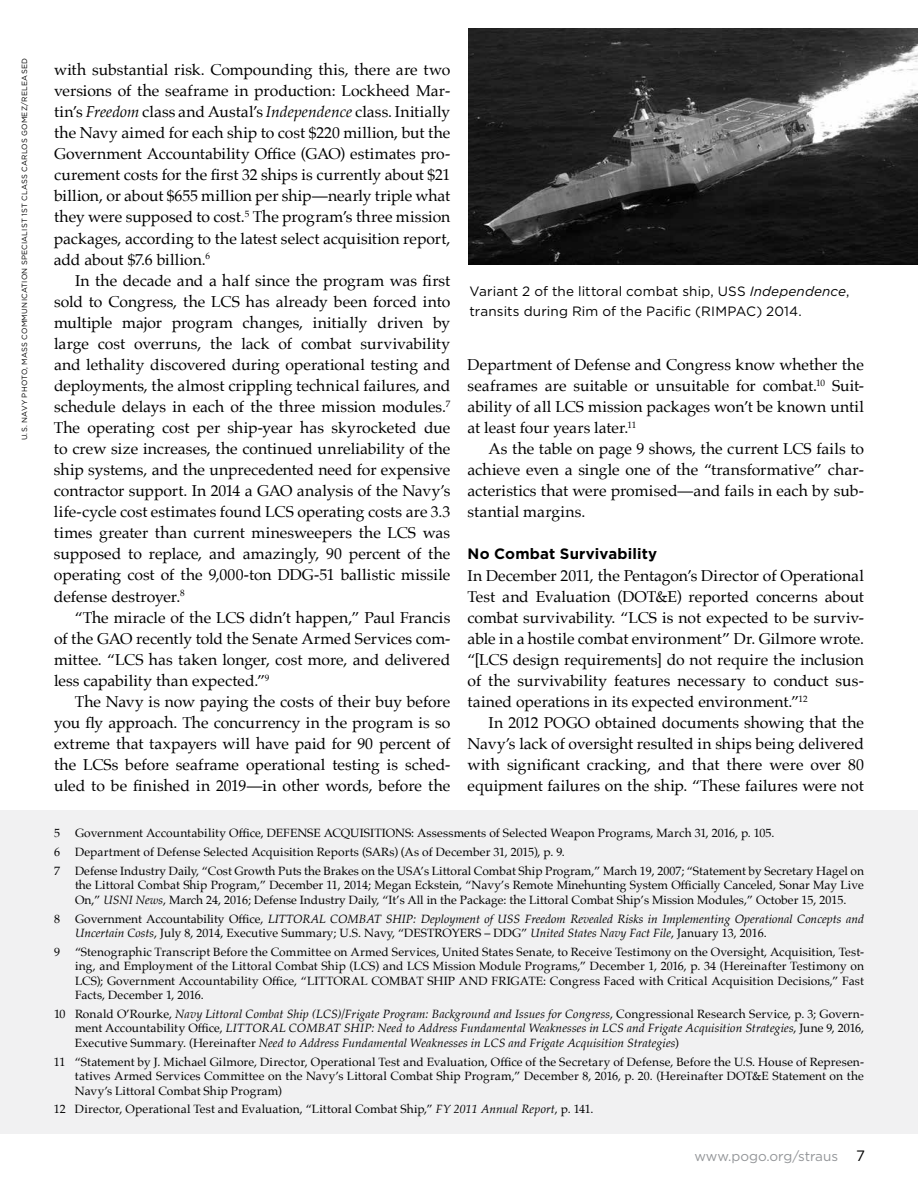
<style>
.page{position:relative;width:918px;height:1188px;background:#fff}
.page>*{position:absolute;margin:0;border:0;box-sizing:border-box;transform-origin:0 0}
.t1{font:15.75px/21px "Palatino";color:#000;text-align:justify}
.t2{font:700 15px "Gotham";letter-spacing:.01em;color:#000}
.t3{font:13.5px/19.5px "Gotham";letter-spacing:.01em;color:#000}
.t4{font:13.5px "Gotham";color:#939598}
.t5{font:12px/14.4px "Palatino";letter-spacing:.005em;color:#000;text-align:justify}
.t6{font:italic 12px/14.4px "Palatino";color:#000}
.t7{font:7.5px "Gotham";letter-spacing:.035em;color:#000}
.s1{font-style:italic}
.s2{font-style:normal}
.s3{font-size:15px;color:#000}
</style>
<div class="page">
<div style="left:0;top:810px;width:918px;height:324px;background:#f1f1f2"></div>
<img style="left:469px;top:28px;width:449px;height:237px">
<p class="t7" style="left:20px;top:440px;width:384px;rotate:-90deg">U.S. NAVY PHOTO, MASS COMMUNICATION SPECIALIST 1ST CLASS CARLOS GOMEZ/RELEASED</p>
<p class="t1" style="left:54px;top:59px;width:398px">with substantial risk. Compounding this, there are two versions of the seaframe in production: Lockheed Mar&shy;tin’s <span class="s1">Freedom</span> class and Austal’s <span class="s1">Independence</span> class. Initially the Navy aimed for each ship to cost $220 million, but the Government Accountability Office (GAO) estimates pro&shy;curement costs for the first 32 ships is currently about $21 billion, or about $655 million per ship—nearly triple what they were supposed to cost.<sup>5</sup> The program’s three mission packages, according to the latest select acquisition report, add about $7.6 billion.<sup>6</sup></p>
<p class="t1" style="left:54px;top:270px;width:398px;text-indent:21px">In the decade and a half since the program was first sold to Congress, the LCS has already been forced into multiple major program changes, initially driven by large cost overruns, the lack of combat survivability and lethality discovered during operational testing and deployments, the almost crippling technical failures, and schedule delays in each of the three mission modules.<sup>7<br></sup>The operating cost per ship-year has skyrocketed due to crew size increases, the continued unreliability of the ship systems, and the unprecedented need for expensive contractor support. In 2014 a GAO analysis of the Navy’s life-cycle cost estimates found LCS operating costs are 3.3 times greater than current minesweepers the LCS was supposed to replace, and amazingly, 90 percent of the operating cost of the 9,000-ton DDG-51 ballistic missile defense destroyer.<sup>8</sup></p>
<p class="t1" style="left:54px;top:607px;width:398px;text-indent:21px">“The miracle of the LCS didn’t happen,” Paul Francis of the GAO recently told the Senate Armed Services com&shy;mittee. “LCS has taken longer, cost more, and delivered less capability than expected.”<sup>9</sup></p>
<p class="t1" style="left:54px;top:691px;width:398px;text-indent:21px">The Navy is now paying the costs of their buy before you fly approach. The concurrency in the program is so extreme that taxpayers will have paid for 90 percent of the LCSs before seaframe operational testing is sched&shy;uled to be finished in 2019—in other words, before the</p>
<p class="t3" style="left:470px;top:281px;width:381px">Variant 2 of the littoral combat ship, USS <span class="s1">Independence</span>, transits during Rim of the Pacific (RIMPAC) 2014.</p>
<p class="t1" style="left:468px;top:354px;width:398px">Department of Defense and Congress know whether the seaframes are suitable or unsuitable for combat.<sup>10</sup> Suit&shy;ability of all LCS mission packages won’t be known until at least four years later.<sup>11</sup></p>
<p class="t1" style="left:468px;top:438px;width:398px;text-indent:21px">As the table on page 9 shows, the current LCS fails to achieve even a single one of the “transformative” char&shy;acteristics that were promised—and fails in each by sub&shy;stantial margins.</p>
<p class="t2" style="left:468px;top:545px;width:191px">No Combat Survivability</p>
<p class="t1" style="left:468px;top:565px;width:398px">In December 2011, the Pentagon’s Director of Operational Test and Evaluation (DOT&amp;E) reported concerns about combat survivability. “LCS is not expected to be surviv&shy;able in a hostile combat environment” Dr. Gilmore wrote. “[LCS design requirements] do not require the inclusion of the survivability features necessary to conduct sus&shy;tained operations in its expected environment.”<sup>12</sup></p>
<p class="t1" style="left:468px;top:712px;width:398px;text-indent:21px">In 2012 POGO obtained documents showing that the Navy’s lack of oversight resulted in ships being delivered with significant cracking, and that there were over 80 equipment failures on the ship. “These failures were not</p>
<p class="t5" style="left:54px;top:826px;width:7px">5</p>
<p class="t5" style="left:75px;top:826px;width:701px">Government Accountability Office, DEFENSE ACQUISITIONS: Assessments of Selected Weapon Programs, March 31, 2016, p. 105.</p>
<p class="t5" style="left:54px;top:845px;width:7px">6</p>
<p class="t5" style="left:75px;top:845px;width:491px">Department of Defense Selected Acquisition Reports (SARs) (As of December 31, 2015), p. 9.</p>
<p class="t5" style="left:54px;top:864px;width:7px">7</p>
<p class="t5" style="left:75px;top:864px;width:791px">Defense Industry Daily, “Cost Growth Puts the Brakes on the USA’s Littoral Combat Ship Program,” March 19, 2007; “Statement by Secretary Hagel on the Littoral Combat Ship Program,” December 11, 2014; Megan Eckstein, “Navy’s Remote Minehunting System Officially Canceled, Sonar May Live On,” <span class="s1">USNI News</span>, March 24, 2016; Defense Industry Daily, “It’s All in the Package: the Littoral Combat Ship’s Mission Modules,” October 15, 2015.</p>
<p class="t5" style="left:54px;top:911px;width:7px">8</p>
<p class="t6" style="left:75px;top:911px;width:791px"><span class="s2">Government Accountability Office,</span> LITTORAL COMBAT SHIP: Deployment of USS Freedom Revealed Risks in Implementing Operational Concepts and<br>Uncertain Costs<span class="s2">, July 8, 2014, Executive Summary; U.S. Navy, “DESTROYERS – DDG”</span> United States Navy Fact File<span class="s2">, January 13, 2016.</span></p>
<p class="t5" style="left:54px;top:945px;width:7px">9</p>
<p class="t5" style="left:75px;top:945px;width:790px">“Stenographic Transcript Before the Committee on Armed Services, United States Senate, to Receive Testimony on the Oversight, Acquisition, Test&shy;ing, and Employment of the Littoral Combat Ship (LCS) and LCS Mission Module Programs,” December 1, 2016, p. 34 (Hereinafter Testimony on LCS); Government Accountability Office, “LITTORAL COMBAT SHIP AND FRIGATE: Congress Faced with Critical Acquisition Decisions,” Fast Facts, December 1, 2016.</p>
<p class="t6" style="left:75px;top:1007px;width:791px;text-align:justify;text-indent:-21px"><span class="s2">10 Ronald O’Rourke,</span> Navy Littoral Combat Ship (LCS)/Frigate Program: Background and Issues for Congress<span class="s2">, Congressional Research Service, p. 3; Govern&shy;ment Accountability Office,</span> LITTORAL COMBAT SHIP: Need to Address Fundamental Weaknesses in LCS and Frigate Acquisition Strategies<span class="s2">, June 9, 2016, Executive Summary. (Hereinafter</span> Need to Address Fundamental Weaknesses in LCS and Frigate Acquisition Strategies<span class="s2">)</span></p>
<p class="t5" style="left:75px;top:1054px;width:790px;text-indent:-21px">11 “Statement by J. Michael Gilmore, Director, Operational Test and Evaluation, Office of the Secretary of Defense, Before the U.S. House of Represen&shy;tatives Armed Services Committee on the Navy’s Littoral Combat Ship Program,” December 8, 2016, p. 20. (Hereinafter DOT&amp;E Statement on the Navy’s Littoral Combat Ship Program)</p>
<p class="t5" style="left:54px;top:1102px;width:541px">12 Director, Operational Test and Evaluation, “Littoral Combat Ship,” <span class="s1">FY 2011 Annual Report</span>, p. 141.</p>
<p class="t4" style="left:694px;top:1148px;width:172px">www.pogo.org/straus <span class="s3">7</span></p>
</div>
